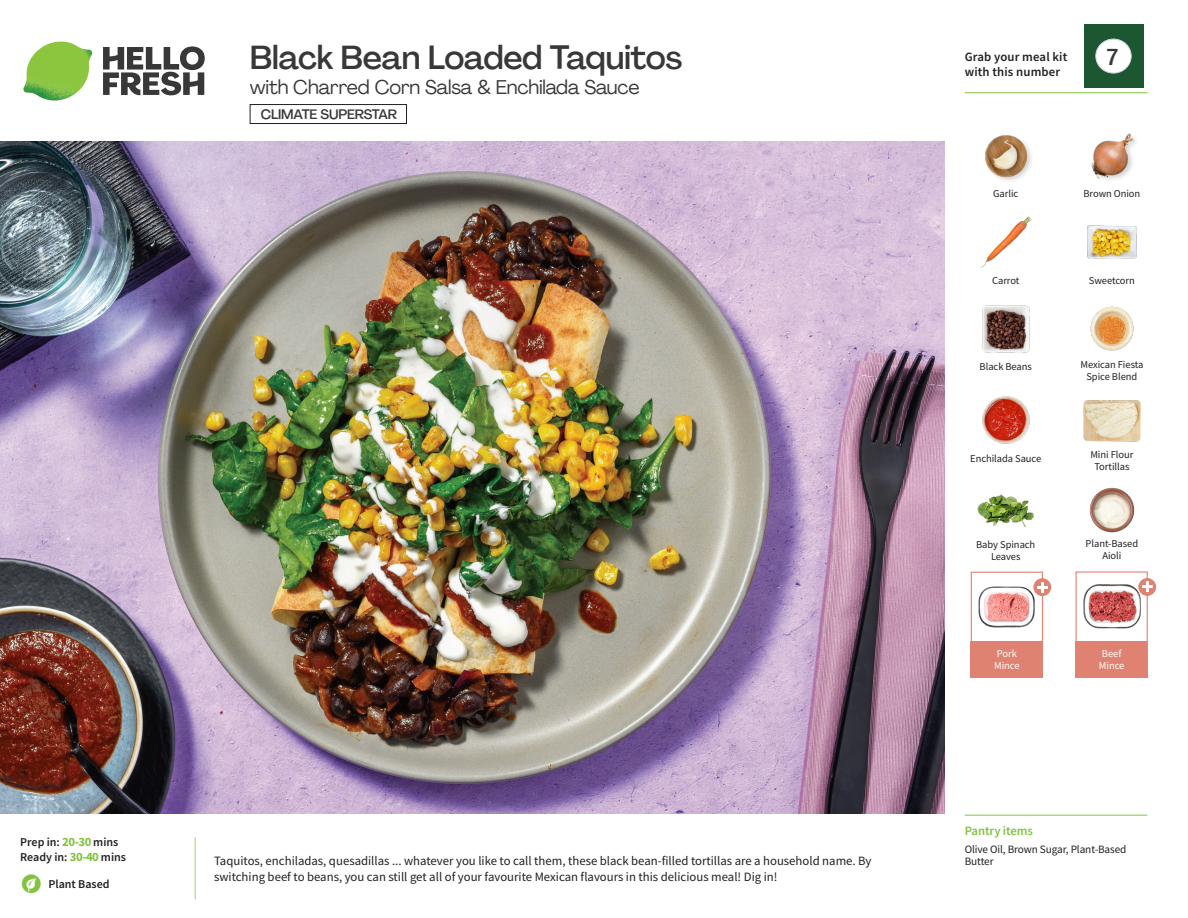
<style>
.page{position:relative;width:1188px;height:918px;background:#fff}
.page>*{position:absolute;margin:0;border:0;box-sizing:border-box;transform-origin:0 0}
._15_Titel_UK{font:500 33px "Agrandir";letter-spacing:-.015em;color:#383839}
._002_Label_Nr{font:500 22.8px "Agrandir";color:#383839;scale:.94 1}
._15_Titel_UK-2{font:19.5px "Agrandir";letter-spacing:-.01em;color:#383839}
.t1{font:500 13.5px "Agrandir";letter-spacing:-.01em;color:#383839}
.Step_6_Text_AU{font:12.75px/16.5px "Source Sans Pro";color:#231f20}
.t2{font:600 12.75px/15px "Source Sans Pro";letter-spacing:.01em;color:#231f20}
._04_Headers_Front{font:600 12.75px "Source Sans Pro";letter-spacing:-.01em;color:#81c340}
._04_Intro{font:600 12px "Source Sans Pro";color:#231f20}
._05_Pantry{font:11.25px/12px "Source Sans Pro";letter-spacing:-.01em;color:#231f20}
._18_FRONT_ingredients{font:10.5px/12px "Source Sans Pro";letter-spacing:-.005em;color:#231f20;text-align:center}
._18_FRONT_ingredients-2{font:10.5px/12px "Source Sans Pro";letter-spacing:-.005em;color:#fff}
.s1{font-weight:700;font-size:12.75px;color:#81c340}
</style>
<div class="page">
<svg style="left:103px;top:46px;width:102px;height:49px"></svg>
<img style="left:23px;top:42px;width:69px;height:59px">
<img style="left:0;top:142px;width:945px;height:672px">
<div style="left:971px;top:572px;width:72px;height:72px;border:1px solid #df8272"></div>
<div style="left:971px;top:642px;width:72px;height:36px;background:#df8272"></div>
<div style="left:1076px;top:641px;width:72px;height:37px;background:#df8272"></div>
<img style="left:979px;top:586px;width:55px;height:42px">
<div style="left:1076px;top:571px;width:72px;height:73px;border:1px solid #df8272"></div>
<img style="left:1083px;top:584px;width:58px;height:45px">
<div style="left:1138px;top:578px;width:18px;height:18px;background:#df8272;border-radius:50%"></div>
<svg style="left:1142px;top:582px;width:11px;height:10px"></svg>
<div style="left:250px;top:104px;width:157px;height:20px;border:1px solid #231f20"></div>
<div style="left:1033px;top:578px;width:18px;height:18px;background:#df8272;border-radius:50%"></div>
<svg style="left:1037px;top:582px;width:11px;height:10px"></svg>
<img style="left:1090px;top:306px;width:44px;height:45px">
<img style="left:1083px;top:400px;width:58px;height:42px">
<img style="left:982px;top:396px;width:48px;height:48px">
<img style="left:977px;top:494px;width:57px;height:33px">
<img style="left:982px;top:305px;width:48px;height:48px">
<img style="left:980px;top:216px;width:52px;height:52px">
<img style="left:1087px;top:225px;width:50px;height:34px">
<img style="left:985px;top:135px;width:46px;height:46px">
<img style="left:1091px;top:133px;width:45px;height:47px">
<img style="left:1089px;top:487px;width:46px;height:46px">
<hr style="left:965px;top:815px;width:183px;height:1px;background:#81c340">
<hr style="left:965px;top:92px;width:183px;height:1px;background:#81c340">
<div style="left:1084px;top:24px;width:59px;height:64px;background:#1d5732"></div>
<div style="left:1096px;top:39px;width:35px;height:34px;background:#fff;border-radius:50%"></div>
<div style="left:1096px;top:39px;width:35px;height:34px;border:1px solid #d1d2d4;border-radius:50%"></div>
<p class="_15_Titel_UK" style="left:250px;top:37px;width:434px">Black Bean Loaded Taquitos</p>
<p class="_15_Titel_UK-2" style="left:250px;top:75px;width:391px">with Charred Corn Salsa &amp; Enchilada Sauce</p>
<p class="t1" style="left:261px;top:106px;width:138px">CLIMATE SUPERSTAR</p>
<p class="_04_Intro" style="left:20px;top:834px;width:100px">Prep in: <span class="s1">20-30</span> mins</p>
<p class="_04_Intro" style="left:20px;top:849px;width:107px">Ready in: <span class="s1">30-40</span> mins</p>
<p class="_04_Intro" style="left:48px;top:876px;width:63px">Plant Based</p>
<p class="Step_6_Text_AU" style="left:214px;top:852px;width:659px">Taquitos, enchiladas, quesadillas ... whatever you like to call them, these black bean-filled tortillas are a household name. By switching beef to beans, you can still get all of your favourite Mexican flavours in this delicious meal! Dig in!</p>
<p class="t2" style="left:965px;top:49px;width:104px">Grab your meal kit with this number</p>
<p class="_002_Label_Nr" style="left:1107px;top:43px;width:13px">7</p>
<p class="_18_FRONT_ingredients" style="left:993px;top:188px;width:27px">Garlic</p>
<p class="_18_FRONT_ingredients" style="left:1083px;top:188px;width:58px">Brown Onion</p>
<p class="_18_FRONT_ingredients" style="left:992px;top:274px;width:29px">Carrot</p>
<p class="_18_FRONT_ingredients" style="left:1089px;top:274px;width:48px">Sweetcorn</p>
<p class="_18_FRONT_ingredients" style="left:980px;top:360px;width:54px">Black Beans</p>
<p class="_18_FRONT_ingredients" style="left:1080px;top:358px;width:64px">Mexican Fiesta<br>Spice Blend</p>
<p class="_18_FRONT_ingredients" style="left:970px;top:452px;width:73px">Enchilada Sauce</p>
<p class="_18_FRONT_ingredients" style="left:1090px;top:449px;width:45px">Mini Flour<br>Tortillas</p>
<p class="_18_FRONT_ingredients" style="left:976px;top:538px;width:61px">Baby Spinach<br>Leaves</p>
<p class="_18_FRONT_ingredients" style="left:1086px;top:537px;width:54px">Plant-Based<br>Aioli</p>
<p class="_18_FRONT_ingredients-2" style="left:994px;top:648px;width:27px">Pork<br>Mince</p>
<p class="_18_FRONT_ingredients-2" style="left:1099px;top:648px;width:27px">Beef<br>Mince</p>
<p class="_04_Headers_Front" style="left:965px;top:822px;width:70px">Pantry items</p>
<p class="_05_Pantry" style="left:965px;top:843px;width:163px">Olive Oil, Brown Sugar, Plant-Based<br>Butter</p>
</div>
